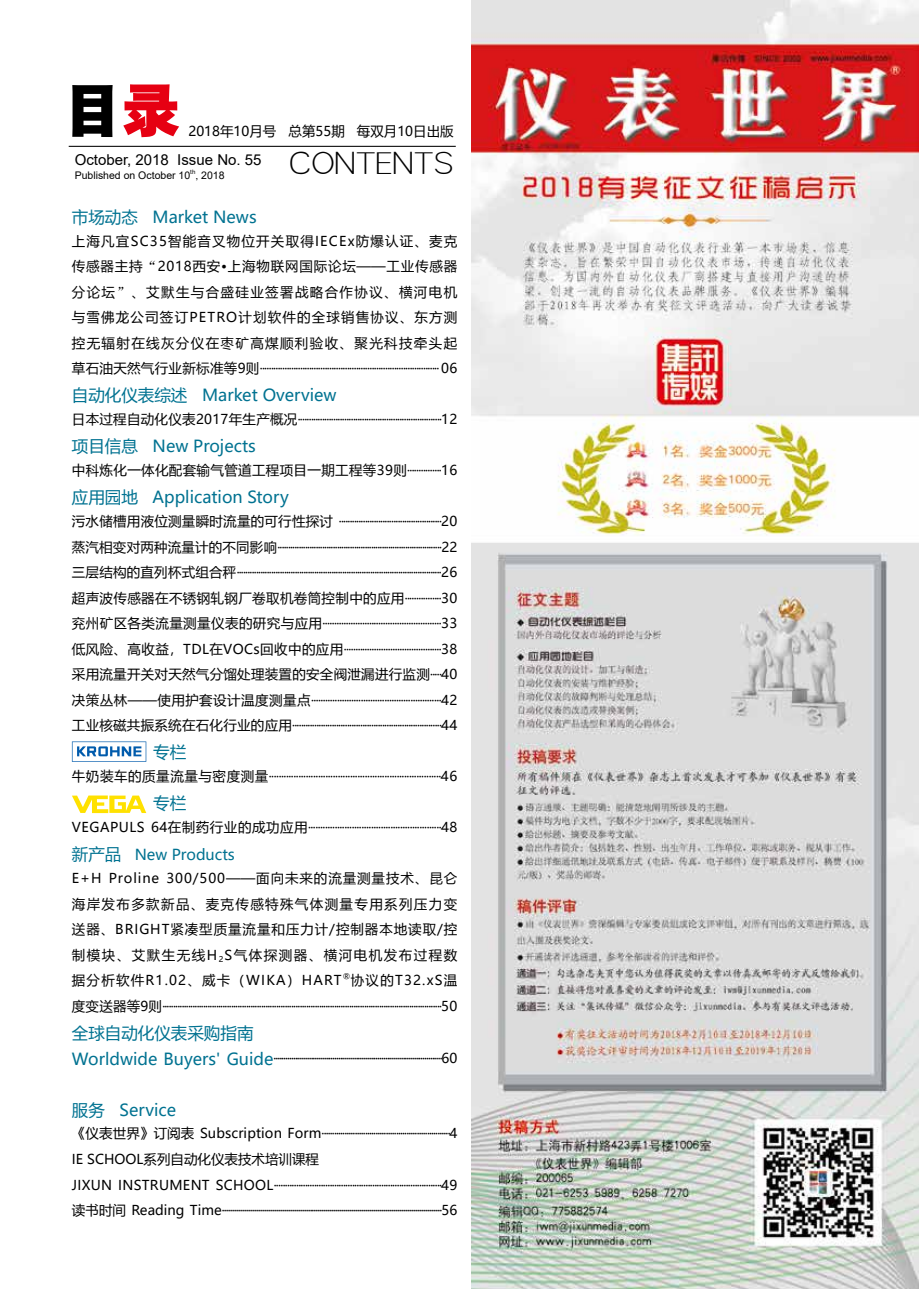
<style>
.page{position:relative;width:919px;height:1289px;background:#fff}
.page>*{position:absolute;margin:0;border:0;box-sizing:border-box;transform-origin:0 0}
.t1{font:58.5px "H Yb 0 gj";color:#000}
.t2{font:33px "H Yg 1 gj";color:#000;scale:1.14 1}
.t3{font:16.5px "Microsoft Ya Hei";color:#007291}
.t4{font:15px "Arial";color:#000}
.t5{font:15px "Microsoft Ya Hei";color:#007291}
.t6{font:13.5px/25.5px "Microsoft Ya Hei";letter-spacing:.025em;color:#000;text-align:justify}
.t7{font:13.5px/25.5px "Microsoft Ya Hei";letter-spacing:.055em;color:#000;text-align:right}
.t8{font:13.5px "Microsoft Ya Hei";letter-spacing:.025em;color:#000;scale:.9 1}
.t9{font:13.5px "Microsoft Ya Hei";color:#000}
.t10{font:10.5px "Arial";color:#000}
.t11{font:7.8px "Microsoft Ya Hei";color:#000}
.t12{font:6.15px "Arial";color:#000}
.s1{color:#e60012}
.s2{font-family:"Sim Sun"}
.s3{font-size:16.5px}
.s4{font-size:16.5px;color:#007291}
</style>
<div class="page">
<hr style="left:69px;top:146px;width:386px;height:1px;background:#000">
<svg style="left:72px;top:741px;width:74px;height:20px"></svg>
<img style="left:472px;top:0;width:446px;height:1288px">
<svg style="left:72px;top:795px;width:74px;height:18px"></svg>
<h1 class="t1" style="left:63px;top:81px;width:119px">目<span class="s1">录</span></h1>
<p class="t9" style="left:188px;top:122px;width:267px">2018年10月号 总第55期 每双月10日出版</p>
<h2 class="t2" style="left:289px;top:148px;width:146px">CONTENTS</h2>
<p class="t4" style="left:75px;top:149px;width:188px">October, 2018 Issue No. 55</p>
<p class="t10" style="left:75px;top:168px;width:117px">Published on October 10</p>
<p class="t12" style="left:190px;top:167px;width:7px">th</p>
<p class="t10" style="left:195px;top:168px;width:31px">, 2018</p>
<p class="t3" style="left:72px;top:205px;width:186px">市场动态 Market News</p>
<p class="t6" style="left:72px;top:227px;width:387px">上海凡宜SC35智能音叉物位开关取得IECEx防爆认证、麦克传感器主持<span class="s2">“</span>2018西安•上海物联网国际论坛——工业传感器分论坛<span class="s2">”</span>、艾默生与合盛硅业签署战略合作协议、横河电机与雪佛龙公司签订PETRO计划软件的全球销售协议、东方测控无辐射在线灰分仪在枣矿高煤顺利验收、聚光科技牵头起草石油天然气行业新标准等9则················································································ 06</p>
<p class="t3" style="left:72px;top:384px;width:266px">自动化仪表综述 Market Overview</p>
<p class="t6" style="left:72px;top:406px;width:387px">日本过程自动化仪表2017年生产概况·································································12</p>
<p class="t3" style="left:72px;top:435px;width:185px">项目信息 New Projects</p>
<p class="t6" style="left:72px;top:457px;width:387px">中科炼化一体化配套输气管道工程项目一期工程等39则···············16</p>
<p class="t3" style="left:72px;top:486px;width:218px">应用园地 Application Story</p>
<p class="t6" style="left:72px;top:508px;width:387px">污水储槽用液位测量瞬时流量的可行性探讨 ···············································20蒸汽相变对两种流量计的不同影响·············································································22三层结构的直列杯式组合秤·······························································································26超声波传感器在不锈钢轧钢厂卷取机卷筒控制中的应用················30兖州矿区各类流量测量仪表的研究与应用···················································33低风险、高收益，TDL在VOCs回收中的应用··········································38采用流量开关对天然气分馏处理装置的安全阀泄漏进行监测·····40决策丛林——使用护套设计温度测量点·······················································42工业核磁共振系统在石化行业的应用····································································44</p>
<p class="t3" style="left:153px;top:741px;width:34px">专栏</p>
<p class="t6" style="left:72px;top:763px;width:387px">牛奶装车的质量流量与密度测量······································································46</p>
<p class="t3" style="left:153px;top:792px;width:34px">专栏</p>
<p class="t6" style="left:72px;top:814px;width:387px">VEGAPULS 64在制药行业的成功应用·······················································48</p>
<p class="t5" style="left:72px;top:844px;width:164px"><span class="s3">新产品</span> New Products</p>
<p class="t6" style="left:72px;top:865px;width:387px">E+H Proline 300/500——面向未来的流量测量技术、昆仑海岸发布多款新品、麦克传感特殊气体测量专用系列压力变送器、BRIGHT紧凑型质量流量和压力计/控制器本地读取/控制模块、艾默生无线H<sub>2</sub>S气体探测器、横河电机发布过程数据分析软件R1.02、威卡（WIKA）HART</p>
<p class="t11" style="left:342px;top:970px;width:9px">®</p>
<p class="t7" style="left:72px;top:967px;width:387px">协议的T32.xS温<br>度变送器等9则··································································································································50</p>
<p class="t3" style="left:72px;top:1021px;width:183px">全球自动化仪表采购指南</p>
<p class="t8" style="left:72px;top:1049px;width:430px"><span class="s4">Worldwide Buyers' Guide</span>······················································································60</p>
<p class="t3" style="left:72px;top:1098px;width:106px">服务 Service</p>
<p class="t6" style="left:72px;top:1120px;width:387px;text-align:left">《仪表世界》订阅表 Subscription Form······························································4<br>IE SCHOOL系列自动化仪表技术培训课程<br>JIXUN INSTRUMENT SCHOOL···········································································49读书时间 Reading Time··············································································································56</p>
</div>
